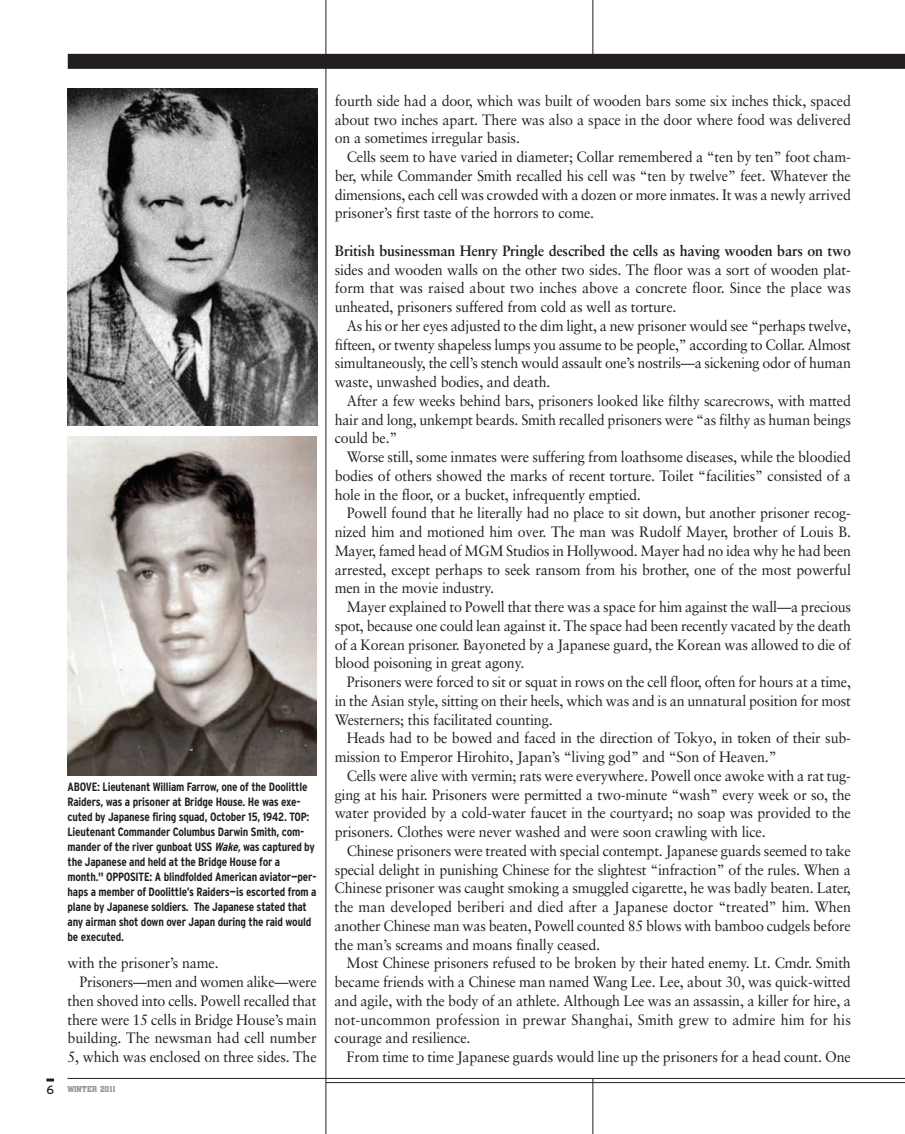
<style>
.page{position:relative;width:905px;height:1134px;background:#fff}
.page>*{position:absolute;margin:0;border:0;box-sizing:border-box;transform-origin:0 0}
.t1{font:15px/18.8px "Sabon";letter-spacing:-.01em;color:#231f20;text-align:justify;scale:.95 1}
.t2{font:700 15px "Sabon";letter-spacing:-.01em;color:#231f20;scale:.95 1}
.t3{font:700 condensed 12px/15px "Interstate";letter-spacing:-.015em;color:#231f20}
.t4{font:9px "Aachen Medium Plain";letter-spacing:.01em;color:#939598}
.s1{font-style:italic}
.s2{font-family:"Interstate";font-size:12px;color:#231f20}
</style>
<div class="page">
<hr style="left:68px;top:1078px;width:836px;height:1px;background:#231f20">
<svg style="left:46px;top:1079px;width:8px;height:3px"></svg>
<hr style="left:326px;top:1082px;width:578px;height:1px;background:#231f20">
<hr style="left:325px;top:0;width:1px;height:1134px;background:#231f20">
<hr style="left:592px;top:1078px;width:1px;height:56px;background:#231f20">
<hr style="left:592px;top:0;width:1px;height:65px;background:#231f20">
<img style="left:68px;top:436px;width:248px;height:339px">
<img style="left:68px;top:88px;width:250px;height:338px">
<div style="left:68px;top:54px;width:836px;height:15px;background:#231f20"></div>
<p class="t3" style="left:67px;top:779px;width:250px">ABOVE: Lieutenant William Farrow, one of the Doolittle Raiders, was a prisoner at Bridge House. He was exe&shy;cuted by Japanese firing squad, October 15, 1942. TOP:<br>Lieutenant Commander Columbus Darwin Smith, com&shy;mander of the river gunboat USS <span class="s1">Wake,</span>was captured by the Japanese and held at the Bridge House for a month." OPPOSITE: A blindfolded American aviator—per&shy;haps a member of Doolittle’s Raiders—is escorted from a plane by Japanese soldiers. The Japanese stated that any airman shot down over Japan during the raid would be executed.</p>
<p class="t1" style="left:68px;top:955px;width:161px">with the prisoner’s name.</p>
<p class="t1" style="left:80px;top:974px;width:251px">Prisoners––men and women alike––were</p>
<p class="t1" style="left:67px;top:992px;width:264px">then shoved into cells. Powell recalled that</p>
<p class="t1" style="left:68px;top:1011px;width:264px">there were 15 cells in Bridge House’s main</p>
<p class="t1" style="left:68px;top:1030px;width:264px">building. The newsman had cell number</p>
<p class="t1" style="left:68px;top:1049px;width:264px">5, which was enclosed on three sides. The</p>
<p class="t4" style="left:46px;top:1086px;width:70px"><span class="s2">6</span> WINTER 2011</p>
<p class="t1" style="left:335px;top:92px;width:545px">fourth side had a door, which was built of wooden bars some six inches thick, spaced about two inches apart. There was also a space in the door where food was delivered on a sometimes irregular basis.</p>
<p class="t1" style="left:335px;top:149px;width:545px;text-indent:12px">Cells seem to have varied in diameter; Collar remembered a “ten by ten” foot cham&shy;ber, while Commander Smith recalled his cell was “ten by twelve” feet. Whatever the dimensions, each cell was crowded with a dozen or more inmates. It was a newly arrived prisoner’s first taste of the horrors to come.</p>
<p class="t2" style="left:335px;top:244px;width:545px">British businessman Henry Pringle described the cells as having wooden bars on two</p>
<p class="t1" style="left:335px;top:261px;width:545px">sides and wooden walls on the other two sides. The floor was a sort of wooden plat&shy;form that was raised about two inches above a concrete floor. Since the place was unheated, prisoners suffered from cold as well as torture.</p>
<p class="t1" style="left:335px;top:317px;width:545px;text-indent:12px">As his or her eyes adjusted to the dim light, a new prisoner would see “perhaps twelve, fifteen, or twenty shapeless lumps you assume to be people,” according to Collar. Almost simultaneously, the cell’s stench would assault one’s nostrils––a sickening odor of human waste, unwashed bodies, and death.</p>
<p class="t1" style="left:335px;top:392px;width:545px;text-indent:12px">After a few weeks behind bars, prisoners looked like filthy scarecrows, with matted hair and long, unkempt beards. Smith recalled prisoners were “as filthy as human beings could be.”</p>
<p class="t1" style="left:335px;top:449px;width:545px;text-indent:12px">Worse still, some inmates were suffering from loathsome diseases, while the bloodied bodies of others showed the marks of recent torture. Toilet “facilities” consisted of a hole in the floor, or a bucket, infrequently emptied.</p>
<p class="t1" style="left:335px;top:505px;width:545px;text-indent:12px">Powell found that he literally had no place to sit down, but another prisoner recog&shy;nized him and motioned him over. The man was Rudolf Mayer, brother of Louis B.<br>Mayer, famed head of MGM Studios in Hollywood. Mayer had no idea why he had been arrested, except perhaps to seek ransom from his brother, one of the most powerful men in the movie industry.</p>
<p class="t1" style="left:335px;top:599px;width:545px;text-indent:12px">Mayer explained to Powell that there was a space for him against the wall—a precious spot, because one could lean against it. The space had been recently vacated by the death of a Korean prisoner. Bayoneted by a Japanese guard, the Korean was allowed to die of blood poisoning in great agony.</p>
<p class="t1" style="left:335px;top:674px;width:545px;text-indent:12px">Prisoners were forced to sit or squat in rows on the cell floor, often for hours at a time, in the Asian style, sitting on their heels, which was and is an unnatural position for most Westerners; this facilitated counting.</p>
<p class="t1" style="left:335px;top:730px;width:545px;text-indent:12px">Heads had to be bowed and faced in the direction of Tokyo, in token of their sub&shy;mission to Emperor Hirohito, Japan’s “living god” and “Son of Heaven.”</p>
<p class="t1" style="left:334px;top:767px;width:545px;text-indent:12px">Cells were alive with vermin; rats were everywhere. Powell once awoke with a rat tug&shy;ging at his hair. Prisoners were permitted a two-minute “wash” every week or so, the water provided by a cold-water faucet in the courtyard; no soap was provided to the prisoners. Clothes were never washed and were soon crawling with lice.</p>
<p class="t1" style="left:334px;top:842px;width:545px;text-indent:12px">Chinese prisoners were treated with special contempt. Japanese guards seemed to take special delight in punishing Chinese for the slightest “infraction” of the rules. When a Chinese prisoner was caught smoking a smuggled cigarette, he was badly beaten. Later, the man developed beriberi and died after a Japanese doctor “treated” him. When another Chinese man was beaten, Powell counted 85 blows with bamboo cudgels before the man’s screams and moans finally ceased.</p>
<p class="t1" style="left:334px;top:955px;width:545px;text-indent:12px">Most Chinese prisoners refused to be broken by their hated enemy. Lt. Cmdr. Smith became friends with a Chinese man named Wang Lee. Lee, about 30, was quick-witted and agile, with the body of an athlete. Although Lee was an assassin, a killer for hire, a not-uncommon profession in prewar Shanghai, Smith grew to admire him for his courage and resilience.</p>
<p class="t1" style="left:346px;top:1049px;width:532px">From time to time Japanese guards would line up the prisoners for a head count. One</p>
</div>
